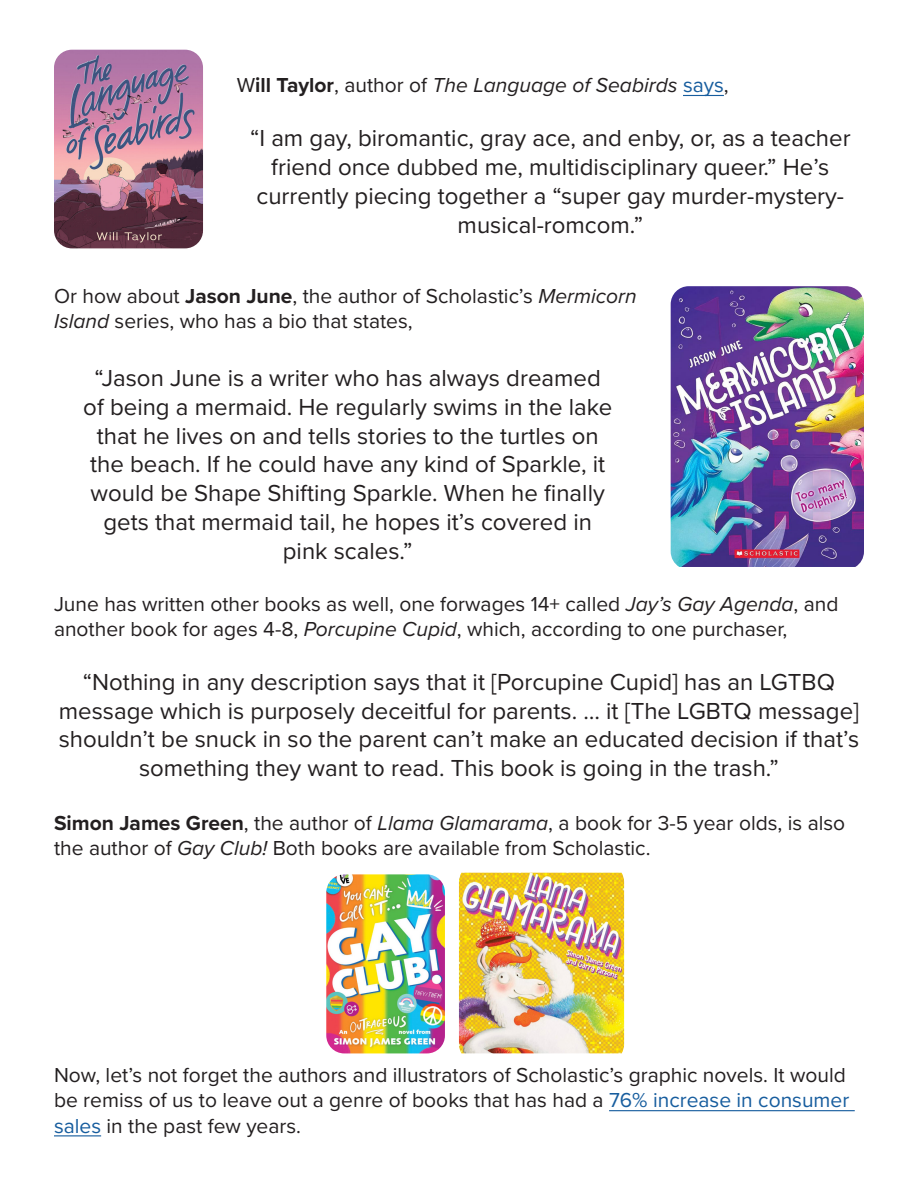
<style>
.page{position:relative;width:918px;height:1188px;background:#fff}
.page>*{position:absolute;margin:0;border:0;box-sizing:border-box;transform-origin:0 0}
.t1{font:24px/28.8px "Proxima Nova";color:#231f20;text-align:center}
.t2{font:21px/25.2px "Proxima Nova";color:#231f20}
.t3{font:italic 21px "Proxima Nova";color:#231f20}
.s1{font-style:normal}
.s2{font-weight:700;font-style:normal}
.s3{font-style:normal;color:#175d9e}
.s4{font-weight:700}
.s5{font-style:italic}
.s6{color:#175d9e}
</style>
<div class="page">
<hr style="left:683px;top:95px;width:41px;height:1px;background:#175d9e">
<img style="left:54px;top:50px;width:149px;height:198px">
<img style="left:671px;top:286px;width:193px;height:281px">
<hr style="left:609px;top:1110px;width:246px;height:1px;background:#175d9e">
<hr style="left:54px;top:1135px;width:47px;height:1px;background:#175d9e">
<img style="left:326px;top:874px;width:119px;height:179px">
<img style="left:459px;top:873px;width:165px;height:180px">
<p class="t3" style="left:237px;top:70px;width:494px"><span class="s1">W</span><span class="s2">ill Taylor</span><span class="s1">, author of</span> The Language of Seabirds <span class="s3">says</span><span class="s1">,</span></p>
<p class="t1" style="left:250px;top:123px;width:602px">“I am gay, biromantic, gray ace, and enby, or, as a teacher friend once dubbed me, multidisciplinary queer.” He’s currently piecing together a “super gay murder-mystery&shy;musical-romcom.”</p>
<p class="t2" style="left:54px;top:283px;width:584px">Or how about <span class="s4">Jason June</span>, the author of Scholastic’s <span class="s5">Mermicorn<br>Island</span> series, who has a bio that states,</p>
<p class="t1" style="left:83px;top:363px;width:530px">“Jason June is a writer who has always dreamed of being a mermaid. He regularly swims in the lake that he lives on and tells stories to the turtles on the beach. If he could have any kind of Sparkle, it would be Shape Shifting Sparkle. When he finally gets that mermaid tail, he hopes it’s covered in pink scales.”</p>
<p class="t2" style="left:54px;top:590px;width:786px">June has written other books as well, one forwages 14+ called <span class="s5">Jay’s Gay Agenda</span>, and another book for ages 4-8, <span class="s5">Porcupine Cupid</span>, which, according to one purchaser,</p>
<p class="t1" style="left:59px;top:666px;width:802px">“Nothing in any description says that it [Porcupine Cupid] has an LGTBQ message which is purposely deceitful for parents. … it [The LGBTQ message] shouldn’t be snuck in so the parent can’t make an educated decision if that’s something they want to read. This book is going in the trash.”</p>
<p class="t2" style="left:54px;top:810px;width:793px"><span class="s4">Simon James Green</span>, the author of <span class="s5">Llama Glamarama</span>, a book for 3-5 year olds, is also the author of <span class="s5">Gay Club!</span> Both books are available from Scholastic.</p>
<p class="t2" style="left:54px;top:1062px;width:797px">Now, let’s not forget the authors and illustrators of Scholastic’s graphic novels. It would be remiss of us to leave out a genre of books that has had a <span class="s6">76% increase in consumer sales</span> in the past few years.</p>
</div>
